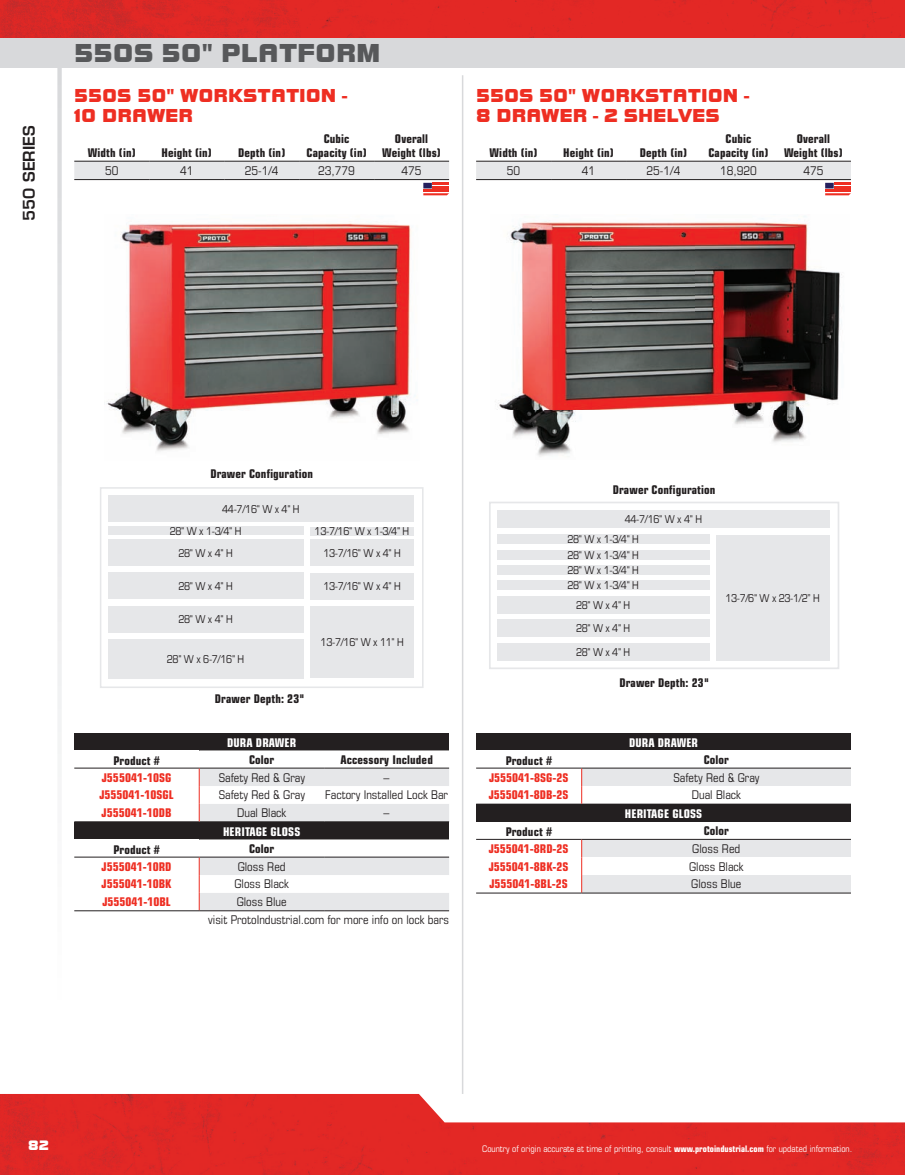
<style>
.page{position:relative;width:905px;height:1175px;background:#fff}
.page>*{position:absolute;margin:0;border:0;box-sizing:border-box;transform-origin:0 0}
.t1{font:27px "A31 AD+UHLQEN+Bolt EF";color:#57585a}
.t2{font:19.5px/19.5px "A31 AD+UHLQEN+Bolt EF";color:#ee2e22}
.t3{font:600 15.75px "A31 B0+UHLQEN+Eurostile LT Std";color:#231f20}
.t4{font:14.25px "A31 AD+UHLQEN+Bolt EF";color:#fff}
.t5{font:700 condensed 12px/13.5px "A31 BF+PJNMMX+Eurostile LT Std";letter-spacing:.01em;color:#231f20;text-align:center}
.t6{font:condensed 12px/18.1px "A31 BE+PJNMMX+Eurostile LT Std";color:#231f20}
.t7{font:700 condensed 12px "A31 BF+PJNMMX+Eurostile LT Std";color:#ee2e22}
.t8{font:700 condensed 12px "A31 BF+PJNMMX+Eurostile LT Std";letter-spacing:.01em;color:#fff}
.t9{font:condensed 10.8px "A31 B1+ZCJUWD+Eurostile LT Std";letter-spacing:-.03em;color:#231f20}
.t10{font:condensed 10.8px "A31 B2+KMPIUH+Eurostile LT Std";letter-spacing:-.03em;color:#231f20}
.t11{font:condensed 9px "A31 BE+PJNMMX+Eurostile LT Std";color:#fff}
.s1{font-family:"A31 BF+PJNMMX+Eurostile LT Std";font-weight:700}
</style>
<div class="page">
<img style="left:0;top:1094px;width:904px;height:80px">
<img style="left:0;top:0;width:904px;height:38px">
<svg style="left:57px;top:68px;width:5px;height:709px;fill:#eaebec"></svg>
<svg style="left:74px;top:161px;width:375px;height:34px"></svg>
<svg style="left:476px;top:161px;width:374px;height:34px"></svg>
<div style="left:476px;top:733px;width:374px;height:17px;background:#231f20"></div>
<div style="left:581px;top:768px;width:269px;height:18px;background:#e6e7e9"></div>
<hr style="left:476px;top:767px;width:105px;height:1px;background:#231f20">
<hr style="left:581px;top:767px;width:269px;height:1px;background:#231f20">
<hr style="left:581px;top:803px;width:269px;height:1px;background:#231f20">
<hr style="left:476px;top:803px;width:105px;height:1px;background:#231f20">
<svg style="left:581px;top:768px;width:1px;height:35px"></svg>
<div style="left:476px;top:804px;width:374px;height:17px;background:#231f20"></div>
<hr style="left:476px;top:839px;width:105px;height:1px;background:#231f20">
<hr style="left:476px;top:892px;width:105px;height:1px;background:#231f20">
<svg style="left:581px;top:839px;width:269px;height:54px"></svg>
<div style="left:0;top:38px;width:904px;height:30px;background:#d8d9db"></div>
<div style="left:74px;top:733px;width:375px;height:17px;background:#231f20"></div>
<hr style="left:74px;top:767px;width:125px;height:1px;background:#231f20">
<svg style="left:199px;top:750px;width:250px;height:71px"></svg>
<div style="left:74px;top:821px;width:375px;height:18px;background:#231f20"></div>
<hr style="left:74px;top:856px;width:125px;height:1px;background:#231f20">
<hr style="left:74px;top:910px;width:125px;height:1px;background:#231f20">
<svg style="left:199px;top:839px;width:250px;height:71px"></svg>
<hr style="left:199px;top:910px;width:125px;height:1px;background:#231f20">
<hr style="left:324px;top:910px;width:125px;height:1px;background:#231f20">
<hr style="left:462px;top:75px;width:1px;height:1019px;background:#d8d9db">
<div style="left:108px;top:526px;width:195px;height:9px;background:#e6e7e9"></div>
<div style="left:310px;top:606px;width:104px;height:72px;background:#e6e7e9"></div>
<div style="left:108px;top:539px;width:195px;height:27px;background:#e6e7e9"></div>
<div style="left:108px;top:572px;width:195px;height:27px;background:#e6e7e9"></div>
<div style="left:108px;top:606px;width:195px;height:26px;background:#e6e7e9"></div>
<div style="left:108px;top:639px;width:195px;height:39px;background:#e6e7e9"></div>
<div style="left:108px;top:496px;width:306px;height:26px;background:#e6e7e9"></div>
<div style="left:310px;top:539px;width:104px;height:27px;background:#e6e7e9"></div>
<div style="left:100px;top:487px;width:323px;height:201px;border:2px solid #e6e7e9"></div>
<div style="left:310px;top:573px;width:104px;height:26px;background:#e6e7e9"></div>
<div style="left:310px;top:526px;width:103px;height:9px;background:#e6e7e9"></div>
<img style="left:106px;top:223px;width:309px;height:228px">
<div style="left:489px;top:501px;width:350px;height:168px;border:2px solid #e6e7e9"></div>
<div style="left:497px;top:643px;width:212px;height:17px;background:#e6e7e9"></div>
<div style="left:497px;top:619px;width:212px;height:18px;background:#e6e7e9"></div>
<div style="left:497px;top:596px;width:212px;height:17px;background:#e6e7e9"></div>
<div style="left:497px;top:580px;width:212px;height:10px;background:#e6e7e9"></div>
<div style="left:497px;top:565px;width:212px;height:9px;background:#e6e7e9"></div>
<div style="left:497px;top:550px;width:212px;height:9px;background:#e6e7e9"></div>
<div style="left:497px;top:534px;width:212px;height:10px;background:#e6e7e9"></div>
<div style="left:716px;top:534px;width:113px;height:126px;background:#e6e7e9"></div>
<div style="left:497px;top:510px;width:332px;height:18px;background:#e6e7e9"></div>
<img style="left:497px;top:216px;width:345px;height:241px">
<h3 class="t3" style="left:19px;top:221px;width:97px;rotate:-90deg">550 SERIES</h3>
<h1 class="t1" style="left:74px;top:38px;width:308px">550S 50" PLATFORM</h1>
<h2 class="t2" style="left:74px;top:86px;width:274px">550S 50" WORKSTATION -<br>10 DRAWER</h2>
<p class="t5" style="left:88px;top:146px;width:49px">Width (in)</p>
<p class="t5" style="left:161px;top:146px;width:52px">Height (in)</p>
<p class="t5" style="left:238px;top:146px;width:49px">Depth (in)</p>
<p class="t5" style="left:306px;top:132px;width:62px">Cubic<br>Capacity (in)</p>
<p class="t5" style="left:382px;top:132px;width:60px">Overall<br>Weight (lbs)</p>
<h2 class="t2" style="left:476px;top:86px;width:274px">550S 50" WORKSTATION -<br>8 DRAWER - 2 SHELVES</h2>
<p class="t5" style="left:489px;top:146px;width:49px">Width (in)</p>
<p class="t5" style="left:563px;top:146px;width:52px">Height (in)</p>
<p class="t5" style="left:640px;top:146px;width:49px">Depth (in)</p>
<p class="t5" style="left:708px;top:132px;width:62px">Cubic<br>Capacity (in)</p>
<p class="t5" style="left:784px;top:132px;width:60px">Overall<br>Weight (lbs)</p>
<p class="t6" style="left:105px;top:161px;width:15px">50</p>
<p class="t6" style="left:180px;top:161px;width:15px">41</p>
<p class="t6" style="left:245px;top:161px;width:35px">25-1/4</p>
<p class="t6" style="left:318px;top:161px;width:38px">23,779</p>
<p class="t6" style="left:401px;top:161px;width:22px">475</p>
<p class="t6" style="left:507px;top:161px;width:15px">50</p>
<p class="t6" style="left:582px;top:161px;width:15px">41</p>
<p class="t6" style="left:646px;top:161px;width:35px">25 -1/4</p>
<p class="t6" style="left:720px;top:161px;width:38px">18,920</p>
<p class="t6" style="left:803px;top:161px;width:22px">475</p>
<p class="t5" style="left:210px;top:467px;width:104px">Drawer Configuration</p>
<p class="t9" style="left:222px;top:502px;width:79px">44-7/16" W x 4" H</p>
<p class="t9" style="left:170px;top:524px;width:73px">28" W x 1-3/4" H</p>
<p class="t9" style="left:178px;top:546px;width:56px">28" W x 4" H</p>
<p class="t9" style="left:178px;top:579px;width:56px">28" W x 4" H</p>
<p class="t9" style="left:178px;top:613px;width:56px">28" W x 4" H</p>
<p class="t9" style="left:167px;top:652px;width:79px">28" W x 6-7/16" H</p>
<p class="t9" style="left:314px;top:525px;width:96px">13-7/16" W x 1-3/4" H</p>
<p class="t9" style="left:323px;top:546px;width:79px">13-7/16" W x 4" H</p>
<p class="t9" style="left:323px;top:580px;width:79px">13-7/16" W x 4" H</p>
<p class="t9" style="left:320px;top:636px;width:84px">13-7/16" W x 11" H</p>
<p class="t5" style="left:215px;top:692px;width:91px">Drawer Depth: 23"</p>
<p class="t8" style="left:227px;top:735px;width:70px">DURA DRAWER</p>
<p class="t5" style="left:113px;top:753px;width:48px">Product #</p>
<p class="t5" style="left:249px;top:752px;width:27px">Color</p>
<p class="t5" style="left:340px;top:752px;width:94px">Accessory Included</p>
<p class="t7" style="left:102px;top:770px;width:71px">J555041-10SG</p>
<p class="t6" style="left:219px;top:768px;width:88px">Safety Red &amp; Gray</p>
<p class="t6" style="left:383px;top:768px;width:7px">–</p>
<p class="t7" style="left:99px;top:788px;width:76px">J555041-10SG L</p>
<p class="t6" style="left:219px;top:786px;width:88px">Safety Red &amp; Gray</p>
<p class="t6" style="left:325px;top:786px;width:124px">Factory Installed Lock Bar</p>
<p class="t7" style="left:102px;top:805px;width:71px">J555041-10DB</p>
<p class="t6" style="left:237px;top:803px;width:51px">Dual Black</p>
<p class="t6" style="left:383px;top:803px;width:7px">–</p>
<p class="t8" style="left:223px;top:824px;width:79px">HERITAGE GLOSS</p>
<p class="t5" style="left:113px;top:842px;width:48px">Product #</p>
<p class="t5" style="left:249px;top:841px;width:27px">Color</p>
<p class="t7" style="left:102px;top:859px;width:71px">J555041-10RD</p>
<p class="t6" style="left:238px;top:857px;width:50px">Gloss Red</p>
<p class="t7" style="left:102px;top:877px;width:71px">J555041-10BK</p>
<p class="t6" style="left:234px;top:875px;width:56px">Gloss Black</p>
<p class="t7" style="left:102px;top:894px;width:70px">J555041-10BL</p>
<p class="t6" style="left:208px;top:892px;width:242px;text-indent:28px">Gloss Blue<br>visit ProtoIndustrial.com for more info on lock bars</p>
<p class="t5" style="left:612px;top:483px;width:104px">Drawer Configuration</p>
<p class="t10" style="left:625px;top:513px;width:79px">44-7/16" W x 4" H</p>
<p class="t10" style="left:567px;top:533px;width:73px">28" W x 1-3/4" H</p>
<p class="t10" style="left:567px;top:548px;width:73px">28" W x 1-3/4" H</p>
<p class="t10" style="left:567px;top:563px;width:73px">28" W x 1-3/4" H</p>
<p class="t10" style="left:567px;top:579px;width:73px">28" W x 1-3/4" H</p>
<p class="t10" style="left:576px;top:598px;width:56px">28" W x 4" H</p>
<p class="t10" style="left:576px;top:622px;width:56px">28" W x 4" H</p>
<p class="t10" style="left:576px;top:645px;width:56px">28" W x 4" H</p>
<p class="t5" style="left:619px;top:676px;width:91px">Drawer Depth: 23"</p>
<p class="t10" style="left:725px;top:591px;width:96px">13-7/6" W x 23-1/2” H</p>
<p class="t8" style="left:629px;top:735px;width:70px">DURA DRAWER</p>
<p class="t5" style="left:505px;top:753px;width:48px">Product #</p>
<p class="t5" style="left:703px;top:752px;width:27px">Color</p>
<p class="t7" style="left:489px;top:770px;width:81px">J555041-8SG-2S</p>
<p class="t6" style="left:673px;top:768px;width:88px">Safety Red &amp; Gray</p>
<p class="t7" style="left:489px;top:788px;width:81px">J555041-8DB-2S</p>
<p class="t6" style="left:691px;top:786px;width:51px">Dual Black</p>
<p class="t8" style="left:625px;top:806px;width:79px">HERITAGE GLOSS</p>
<p class="t5" style="left:505px;top:824px;width:48px">Product #</p>
<p class="t5" style="left:703px;top:824px;width:27px">Color</p>
<p class="t7" style="left:489px;top:841px;width:81px">J555041-8RD-2S</p>
<p class="t6" style="left:692px;top:839px;width:50px">Gloss Red</p>
<p class="t7" style="left:489px;top:859px;width:81px">J555041-8BK-2S</p>
<p class="t6" style="left:689px;top:857px;width:56px">Gloss Black</p>
<p class="t7" style="left:489px;top:876px;width:80px">J555041-8BL-2S</p>
<p class="t6" style="left:691px;top:874px;width:52px">Gloss Blue</p>
<p class="t4" style="left:28px;top:1137px;width:22px">82</p>
<p class="t11" style="left:482px;top:1143px;width:371px">Country of origin accurate at time of printing, consult <span class="s1">www.protoindustrial.com</span> for updated information.</p>
</div>
